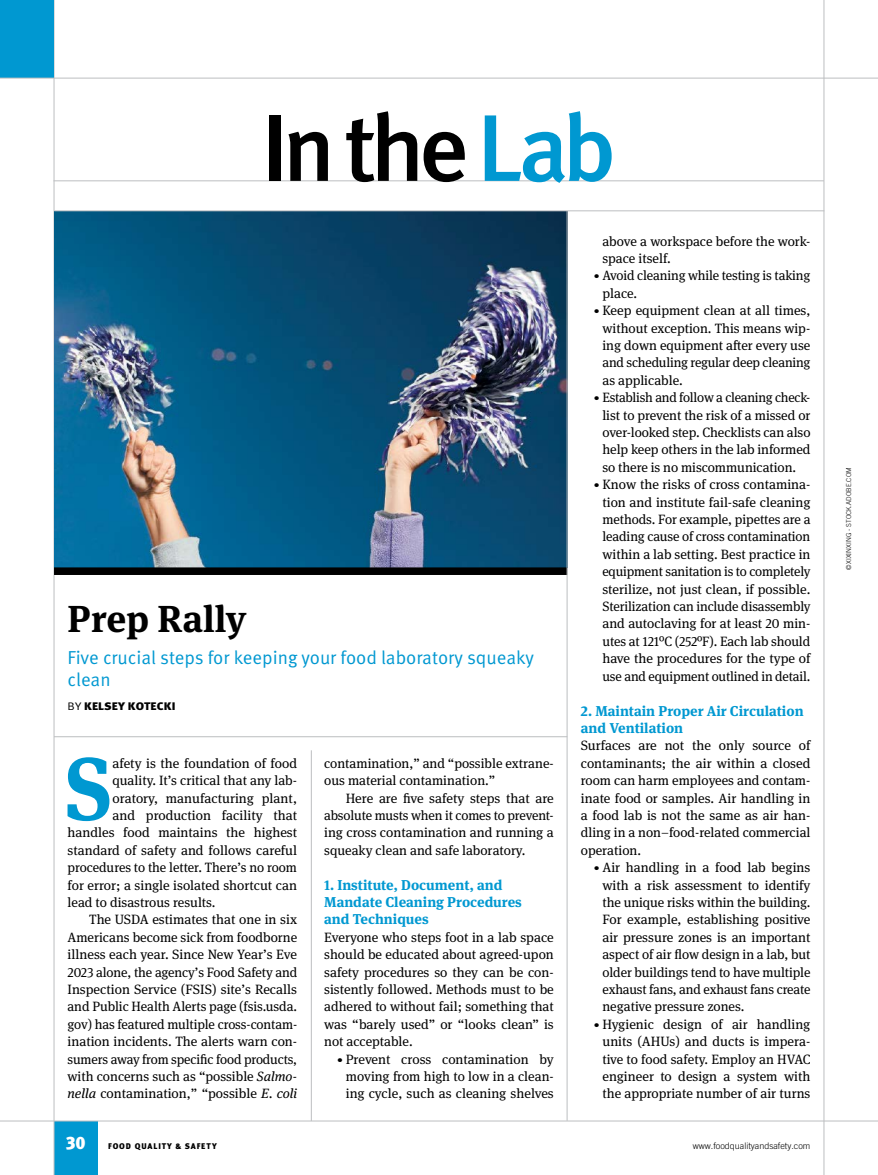
<style>
.page{position:relative;width:878px;height:1175px;background:#fff}
.page>*{position:absolute;margin:0;border:0;box-sizing:border-box;transform-origin:0 0}
.t1{font:500 94.5px "Meta OT";letter-spacing:-.07em;color:#000}
.t2{font:700 88.65px "Meta Serif OT";color:#0098d1}
.t3{font:700 37.5px "Meta Serif OT";color:#000}
.t4{font:18.75px/21.8px "Meta OT Norm";color:#0098d1}
.t5{font:700 14.25px/17.4px "Meta Serif OT";color:#0098d1}
.t6{font:13.5px/17.4px "Meta Serif OT";color:#000;text-align:justify}
.t7{font:900 10.95px "Meta OT";letter-spacing:.01em;color:#000;scale:1.1 1}
.t8{font:300 9px "Trade Gothic LT Com";color:#000}
.t9{font:900 8.25px "Meta OT";letter-spacing:.11em;color:#000}
.t10{font:300 6.75px "Trade Gothic LT Com";color:#000}
.s1{color:#0098d1}
.s2{font-family:"Meta OT Norm";font-weight:400}
.s3{font-style:italic}
.s4{font-family:"Meta OT";font-weight:900;font-size:10.95px}
.s5{font-size:18px;color:#fff}
</style>
<div class="page">
<div style="left:54px;top:1121px;width:43px;height:53px;background:#0098d1"></div>
<hr style="left:823px;top:0;width:1px;height:1174px;background:#bcbec0">
<hr style="left:54px;top:0;width:1px;height:1174px;background:#bcbec0">
<hr style="left:54px;top:736px;width:513px;height:1px;background:#bcbec0">
<img style="left:54px;top:211px;width:513px;height:356px">
<div style="left:54px;top:567px;width:513px;height:8px;background:#000"></div>
<hr style="left:53px;top:181px;width:770px;height:1px;background:#bcbec0">
<div style="left:0;top:0;width:54px;height:78px;background:#0098d1"></div>
<hr style="left:54px;top:210px;width:770px;height:1px;background:#bcbec0">
<hr style="left:0;top:1120px;width:878px;height:1px;background:#bcbec0">
<hr style="left:0;top:78px;width:878px;height:1px;background:#bcbec0">
<hr style="left:311px;top:750px;width:1px;height:371px;background:#bcbec0">
<hr style="left:567px;top:211px;width:1px;height:909px;background:#bcbec0">
<h1 class="t1" style="left:261px;top:89px;width:357px">In the <span class="s1">Lab</span></h1>
<h3 class="t3" style="left:68px;top:595px;width:180px">Prep Rally</h3>
<h3 class="t4" style="left:68px;top:647px;width:468px">Five crucial steps for keeping your food laboratory squeaky clean</h3>
<p class="t7" style="left:68px;top:699px;width:99px"><span class="s2">BY</span> KELSEY KOTECKI</p>
<h2 class="t2" style="left:65px;top:732px;width:49px">S</h2>
<p class="t6" style="left:112px;top:754px;width:186px">afety is the foundation of food</p>
<p class="t6" style="left:112px;top:771px;width:186px">quality. It’s critical that any lab-</p>
<p class="t6" style="left:112px;top:789px;width:186px">oratory, manufacturing plant,</p>
<p class="t6" style="left:112px;top:806px;width:186px">and production facility that</p>
<p class="t6" style="left:68px;top:824px;width:231px">handles food maintains the highest</p>
<p class="t6" style="left:68px;top:841px;width:231px">standard of safety and follows careful</p>
<p class="t6" style="left:68px;top:858px;width:231px">procedures to the letter. There’s no room</p>
<p class="t6" style="left:68px;top:876px;width:231px">for error; a single isolated shortcut can</p>
<p class="t6" style="left:68px;top:893px;width:150px">lead to disastrous results.</p>
<p class="t6" style="left:89px;top:911px;width:209px">The USDA estimates that one in six</p>
<p class="t6" style="left:68px;top:928px;width:231px">Americans become sick from foodborne</p>
<p class="t6" style="left:68px;top:945px;width:231px">illness each year. Since New Year’s Eve</p>
<p class="t6" style="left:68px;top:963px;width:231px">2023 alone, the agency’s Food Safety and</p>
<p class="t6" style="left:68px;top:980px;width:231px">Inspection Service (FSIS) site’s Recalls</p>
<p class="t6" style="left:68px;top:998px;width:231px">and Public Health Alerts page (fsis.usda.</p>
<p class="t6" style="left:68px;top:1015px;width:231px">gov) has featured multiple cross-contam-</p>
<p class="t6" style="left:68px;top:1032px;width:231px">ination incidents. The alerts warn con-</p>
<p class="t6" style="left:68px;top:1050px;width:231px">sumers away from specific food products,</p>
<p class="t6" style="left:68px;top:1067px;width:231px">with concerns such as “possible <span class="s3">Salmo-</span></p>
<p class="t6" style="left:68px;top:1085px;width:231px"><span class="s3">nella</span> contamination,” “possible <span class="s3">E. coli</span></p>
<p class="t6" style="left:324px;top:754px;width:231px">contamination,” and “possible extrane&shy;ous material contamination.”</p>
<p class="t6" style="left:324px;top:789px;width:231px;text-indent:22px">Here are five safety steps that are absolute musts when it comes to prevent&shy;ing cross contamination and running a squeaky clean and safe laboratory.</p>
<p class="t5" style="left:324px;top:876px;width:199px">1. Institute, Document, and<br>Mandate Cleaning Procedures and Techniques</p>
<p class="t6" style="left:324px;top:928px;width:231px">Everyone who steps foot in a lab space should be educated about agreed-upon safety procedures so they can be con&shy;sistently followed. Methods must to be adhered to without fail; something that was “barely used” or “looks clean” is not acceptable.</p>
<p class="t6" style="left:346px;top:1050px;width:209px;text-indent:-9px"><span class="s4">•</span> Prevent cross contamination by moving from high to low in a clean&shy;ing cycle, such as cleaning shelves</p>
<p class="t6" style="left:602px;top:232px;width:209px">above a workspace before the work&shy;space itself.</p>
<p class="t6" style="left:602px;top:267px;width:209px;text-indent:-9px"><span class="s4">•</span> Avoid cleaning while testing is taking place.</p>
<p class="t6" style="left:602px;top:302px;width:209px;text-indent:-9px"><span class="s4">•</span> Keep equipment clean at all times, without exception. This means wip&shy;ing down equipment after every use and scheduling regular deep cleaning as applicable.</p>
<p class="t6" style="left:602px;top:389px;width:209px;text-indent:-9px"><span class="s4">•</span> Establish and follow a cleaning check&shy;list to prevent the risk of a missed or over-looked step. Checklists can also help keep others in the lab informed so there is no miscommunication.</p>
<p class="t6" style="left:602px;top:476px;width:210px;text-indent:-9px"><span class="s4">•</span> Know the risks of cross contamina&shy;tion and institute fail-safe cleaning methods. For example, pipettes are a leading cause of cross contamination within a lab setting. Best practice in equipment sanitation is to completely sterilize, not just clean, if possible.<br>Sterilization can include disassembly and autoclaving for at least 20 min&shy;utes at 121ºC (252ºF). Each lab should have the procedures for the type of use and equipment outlined in detail.</p>
<p class="t5" style="left:580px;top:702px;width:224px">2. Maintain Proper Air Circulation and Ventilation</p>
<p class="t6" style="left:580px;top:737px;width:231px">Surfaces are not the only source of contaminants; the air within a closed room can harm employees and contam&shy;inate food or samples. Air handling in a food lab is not the same as air han&shy;dling in a non–food-related commercial operation.</p>
<p class="t6" style="left:602px;top:858px;width:210px;text-indent:-9px"><span class="s4">•</span> Air handling in a food lab begins with a risk assessment to identify the unique risks within the building.<br>For example, establishing positive air pressure zones is an important aspect of air flow design in a lab, but older buildings tend to have multiple exhaust fans, and exhaust fans create negative pressure zones.</p>
<p class="t6" style="left:602px;top:1015px;width:209px;text-indent:-9px"><span class="s4">•</span> Hygienic design of air handling units (AHUs) and ducts is impera&shy;tive to food safety. Employ an HVAC engineer to design a system with the appropriate number of air turns</p>
<p class="t9" style="left:66px;top:1140px;width:152px"><span class="s5">30</span> FOOD QUALITY &amp; SAFETY</p>
<p class="t8" style="left:692px;top:1140px;width:119px">www.foodqualityandsafety.com</p>
<p class="t10" style="left:844px;top:569px;width:104px;rotate:-90deg">©XIXINXING - STOCK.ADOBE.COM</p>
</div>
